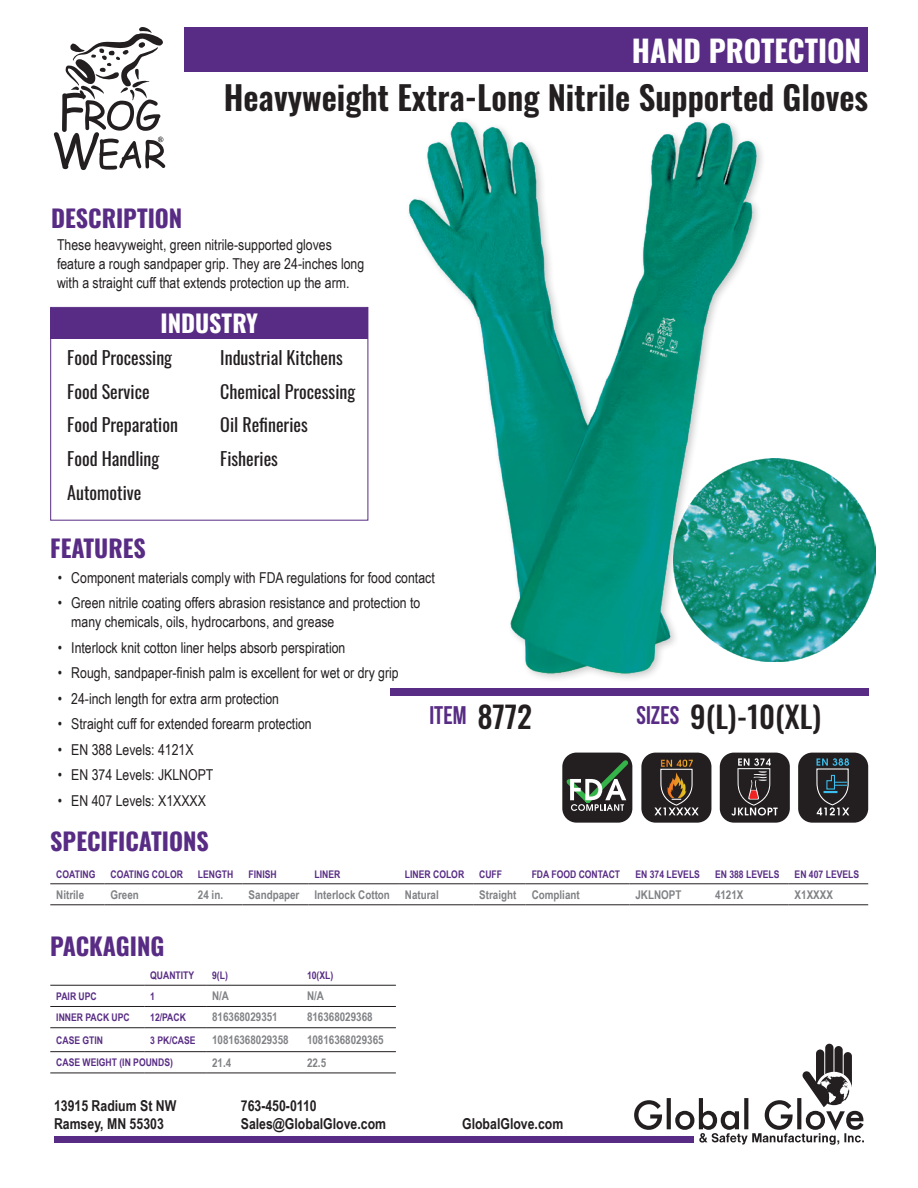
<style>
.page{position:relative;width:918px;height:1188px;background:#fff}
.page>*{position:absolute;margin:0;border:0;box-sizing:border-box;transform-origin:0 0}
.Heading{font:600 33px "Oswald";color:#231f20}
.Page_Header{font:700 30px "Oswald";color:#fff}
.Sizes{font:500 30px "Oswald";color:#231f20}
.Item_ID{font:500 30px "Oswald";color:#231f20}
.Item_and_Size_Header{font:700 25.5px "Bebas Neue";color:#582c84}
.Section_Title{font:700 24px "Oswald";color:#582c84}
.Industry_Head{font:700 24px "Oswald";color:#fff}
.Body_Industry{font:18px "Oswald";color:#231f20}
.Body_Text{font:15px/18.8px "Arial Narrow";color:#231f20}
.t1{font:700 15px/18px "Arial Narrow";color:#231f20}
.Table_Copy{font:700 12px "Arial Narrow";color:#808285}
.Packaging_Table_Copy{font:700 12px "Arial Narrow";color:#808285}
.Table_Headers{font:700 10.5px "Arial Narrow";color:#582c84}
</style>
<div class="page">
<div style="left:54px;top:1137px;width:639px;height:6px;background:#582c84"></div>
<svg style="left:634px;top:1044px;width:230px;height:101px"></svg>
<hr style="left:50px;top:985px;width:94px;height:1px;background:#231f20">
<hr style="left:144px;top:985px;width:62px;height:1px;background:#231f20">
<hr style="left:206px;top:985px;width:95px;height:1px;background:#231f20">
<hr style="left:301px;top:985px;width:95px;height:1px;background:#231f20">
<hr style="left:50px;top:1006px;width:94px;height:1px;background:#231f20">
<hr style="left:144px;top:1006px;width:62px;height:1px;background:#231f20">
<hr style="left:206px;top:1006px;width:95px;height:1px;background:#231f20">
<hr style="left:301px;top:1006px;width:95px;height:1px;background:#231f20">
<hr style="left:206px;top:1073px;width:95px;height:1px;background:#231f20">
<hr style="left:301px;top:1073px;width:95px;height:1px;background:#231f20">
<hr style="left:50px;top:1027px;width:94px;height:1px;background:#231f20">
<hr style="left:144px;top:1027px;width:62px;height:1px;background:#231f20">
<hr style="left:206px;top:1027px;width:95px;height:1px;background:#231f20">
<hr style="left:301px;top:1027px;width:95px;height:1px;background:#231f20">
<hr style="left:50px;top:1051px;width:94px;height:1px;background:#231f20">
<hr style="left:144px;top:1051px;width:62px;height:1px;background:#231f20">
<hr style="left:206px;top:1051px;width:95px;height:1px;background:#231f20">
<hr style="left:301px;top:1051px;width:95px;height:1px;background:#231f20">
<hr style="left:50px;top:1073px;width:94px;height:1px;background:#231f20">
<hr style="left:144px;top:1073px;width:62px;height:1px;background:#231f20">
<hr style="left:50px;top:883px;width:54px;height:1px;background:#231f20">
<hr style="left:104px;top:883px;width:88px;height:1px;background:#231f20">
<hr style="left:192px;top:883px;width:51px;height:1px;background:#231f20">
<hr style="left:243px;top:883px;width:66px;height:1px;background:#231f20">
<hr style="left:309px;top:883px;width:90px;height:1px;background:#231f20">
<hr style="left:399px;top:883px;width:74px;height:1px;background:#231f20">
<hr style="left:473px;top:883px;width:53px;height:1px;background:#231f20">
<hr style="left:526px;top:883px;width:103px;height:1px;background:#231f20">
<hr style="left:629px;top:883px;width:80px;height:1px;background:#231f20">
<hr style="left:709px;top:883px;width:80px;height:1px;background:#231f20">
<hr style="left:789px;top:883px;width:79px;height:1px;background:#231f20">
<hr style="left:50px;top:904px;width:54px;height:1px;background:#231f20">
<hr style="left:104px;top:904px;width:88px;height:1px;background:#231f20">
<hr style="left:192px;top:904px;width:51px;height:1px;background:#231f20">
<hr style="left:243px;top:904px;width:66px;height:1px;background:#231f20">
<hr style="left:309px;top:904px;width:90px;height:1px;background:#231f20">
<hr style="left:399px;top:904px;width:74px;height:1px;background:#231f20">
<hr style="left:473px;top:904px;width:53px;height:1px;background:#231f20">
<hr style="left:526px;top:904px;width:103px;height:1px;background:#231f20">
<hr style="left:629px;top:904px;width:80px;height:1px;background:#231f20">
<hr style="left:709px;top:904px;width:80px;height:1px;background:#231f20">
<hr style="left:789px;top:904px;width:79px;height:1px;background:#231f20">
<div style="left:562px;top:753px;width:70px;height:70px;background:#231f20;border-radius:14px"></div>
<svg style="left:562px;top:755px;width:70px;height:56px"></svg>
<div style="left:641px;top:753px;width:70px;height:70px;background:#231f20;border-radius:14px"></div>
<svg style="left:654px;top:760px;width:45px;height:63px"></svg>
<div style="left:720px;top:753px;width:70px;height:70px;background:#231f20;border-radius:14px"></div>
<svg style="left:731px;top:758px;width:47px;height:58px"></svg>
<div style="left:798px;top:753px;width:70px;height:70px;background:#231f20;border-radius:14px"></div>
<svg style="left:816px;top:758px;width:33px;height:65px"></svg>
<div style="left:390px;top:689px;width:478px;height:7px;background:#582c84"></div>
<svg style="left:54px;top:27px;width:111px;height:143px"></svg>
<div style="left:185px;top:27px;width:683px;height:44px;background:#582c84"></div>
<img style="left:301px;top:121px;width:490px;height:556px">
<img style="left:673px;top:459px;width:203px;height:202px">
<div style="left:50px;top:307px;width:318px;height:214px;border:1px solid #582c84"></div>
<div style="left:50px;top:308px;width:318px;height:30px;background:#582c84"></div>
<p class="Page_Header" style="left:632px;top:35px;width:231px">HAND PROTECTION</p>
<p class="Section_Title" style="left:51px;top:205px;width:133px">DESCRIPTION</p>
<p class="Heading" style="left:224px;top:80px;width:646px">Heavyweight Extra-Long Nitrile Supported Gloves</p>
<p class="Body_Text" style="left:57px;top:235px;width:309px">These heavyweight, green nitrile-supported gloves feature a rough sandpaper grip. They are 24-inches long with a straight cuff that extends protection up the arm.</p>
<p class="Industry_Head" style="left:160px;top:311px;width:99px">INDUSTRY</p>
<p class="Body_Industry" style="left:67px;top:342px;width:106px">Food Processing</p>
<p class="Body_Industry" style="left:67px;top:375px;width:84px">Food Service</p>
<p class="Body_Industry" style="left:67px;top:409px;width:112px">Food Preparation</p>
<p class="Body_Industry" style="left:67px;top:443px;width:94px">Food Handling</p>
<p class="Body_Industry" style="left:67px;top:477px;width:76px">Automotive</p>
<p class="Body_Industry" style="left:220px;top:342px;width:124px">Industrial Kitchens</p>
<p class="Body_Industry" style="left:220px;top:375px;width:136px">Chemical Processing</p>
<p class="Body_Industry" style="left:220px;top:409px;width:89px">Oil Refineries</p>
<p class="Body_Industry" style="left:220px;top:443px;width:59px">Fisheries</p>
<p class="Section_Title" style="left:50px;top:536px;width:97px">FEATURES</p>
<p class="Body_Text" style="left:58px;top:568px;width:378px">• Component materials comply with FDA regulations for food contact</p>
<p class="Body_Text" style="left:71px;top:593px;width:351px;text-indent:-14px">• Green nitrile coating offers abrasion resistance and protection to many chemicals, oils, hydrocarbons, and grease</p>
<p class="Body_Text" style="left:58px;top:637px;width:289px">• Interlock knit cotton liner helps absorb perspiration</p>
<p class="Body_Text" style="left:58px;top:663px;width:342px">• Rough, sandpaper-finish palm is excellent for wet or dry grip</p>
<p class="Body_Text" style="left:58px;top:688px;width:223px">• 24-inch length for extra arm protection</p>
<p class="Body_Text" style="left:58px;top:714px;width:255px">• Straight cuff for extended forearm protection</p>
<p class="Body_Text" style="left:58px;top:739px;width:137px">• EN 388 Levels: 4121X</p>
<p class="Body_Text" style="left:58px;top:765px;width:157px">• EN 374 Levels: JKLNOPT</p>
<p class="Body_Text" style="left:58px;top:790px;width:150px">• EN 407 Levels: X1XXXX</p>
<p class="Item_and_Size_Header" style="left:429px;top:701px;width:39px">ITEM</p>
<p class="Item_ID" style="left:478px;top:701px;width:56px">8772</p>
<p class="Item_and_Size_Header" style="left:637px;top:701px;width:44px">SIZES</p>
<p class="Section_Title" style="left:50px;top:829px;width:160px">SPECIFICATIONS</p>
<p class="Sizes" style="left:690px;top:701px;width:133px">9(L)-10(XL)</p>
<p class="Table_Headers" style="left:56px;top:866px;width:41px">COATING</p>
<p class="Table_Headers" style="left:110px;top:866px;width:74px">COATING COLOR</p>
<p class="Table_Headers" style="left:198px;top:866px;width:37px">LENGTH</p>
<p class="Table_Headers" style="left:249px;top:866px;width:30px">FINISH</p>
<p class="Table_Headers" style="left:315px;top:866px;width:27px">LINER</p>
<p class="Table_Headers" style="left:405px;top:866px;width:61px">LINER COLOR</p>
<p class="Table_Headers" style="left:479px;top:866px;width:24px">CUFF</p>
<p class="Table_Headers" style="left:532px;top:866px;width:90px">FDA FOOD CONTACT</p>
<p class="Table_Headers" style="left:635px;top:866px;width:66px">EN 374 LEVELS</p>
<p class="Table_Headers" style="left:715px;top:866px;width:66px">EN 388 LEVELS</p>
<p class="Table_Headers" style="left:795px;top:866px;width:66px">EN 407 LEVELS</p>
<p class="Table_Copy" style="left:56px;top:885px;width:29px">Nitrile</p>
<p class="Table_Copy" style="left:110px;top:885px;width:30px">Green</p>
<p class="Table_Copy" style="left:198px;top:885px;width:27px">24 in.</p>
<p class="Table_Copy" style="left:249px;top:885px;width:52px">Sandpaper</p>
<p class="Table_Copy" style="left:315px;top:885px;width:77px">Interlock Cotton</p>
<p class="Table_Copy" style="left:405px;top:885px;width:35px">Natural</p>
<p class="Table_Copy" style="left:479px;top:885px;width:39px">Straight</p>
<p class="Table_Copy" style="left:532px;top:885px;width:50px">Compliant</p>
<p class="Table_Copy" style="left:635px;top:885px;width:47px">JKLNOPT</p>
<p class="Table_Copy" style="left:715px;top:885px;width:30px">4121X</p>
<p class="Table_Copy" style="left:795px;top:885px;width:40px">X1XXXX</p>
<p class="Section_Title" style="left:50px;top:934px;width:116px">PACKAGING</p>
<p class="Table_Headers" style="left:150px;top:968px;width:46px">QUANTITY</p>
<p class="Table_Headers" style="left:212px;top:968px;width:17px">9(L)</p>
<p class="Table_Headers" style="left:307px;top:968px;width:28px">10(XL)</p>
<p class="Table_Headers" style="left:56px;top:988px;width:42px">PAIR UPC</p>
<p class="Table_Headers" style="left:150px;top:988px;width:6px">1</p>
<p class="Packaging_Table_Copy" style="left:212px;top:987px;width:18px">N/A</p>
<p class="Packaging_Table_Copy" style="left:307px;top:987px;width:18px">N/A</p>
<p class="Table_Headers" style="left:56px;top:1009px;width:75px">INNER PACK UPC</p>
<p class="Table_Headers" style="left:150px;top:1009px;width:37px">12/PACK</p>
<p class="Packaging_Table_Copy" style="left:212px;top:1008px;width:67px">816368029351</p>
<p class="Packaging_Table_Copy" style="left:307px;top:1008px;width:67px">816368029368</p>
<p class="Table_Headers" style="left:56px;top:1032px;width:48px">CASE GTIN</p>
<p class="Table_Headers" style="left:150px;top:1032px;width:47px">3 PK/CASE</p>
<p class="Packaging_Table_Copy" style="left:212px;top:1031px;width:78px">10816368029358</p>
<p class="Packaging_Table_Copy" style="left:307px;top:1031px;width:78px">10816368029365</p>
<p class="Table_Headers" style="left:56px;top:1054px;width:118px">CASE WEIGHT (IN POUNDS)</p>
<p class="Packaging_Table_Copy" style="left:212px;top:1053px;width:21px">21.4</p>
<p class="Packaging_Table_Copy" style="left:307px;top:1053px;width:21px">22.5</p>
<p class="t1" style="left:54px;top:1096px;width:124px">13915 Radium St NW<br>Ramsey, MN 55303</p>
<p class="t1" style="left:241px;top:1096px;width:147px">763-450-0110<br>Sales@GlobalGlove.com</p>
<p class="t1" style="left:462px;top:1114px;width:103px">GlobalGlove.com</p>
</div>
